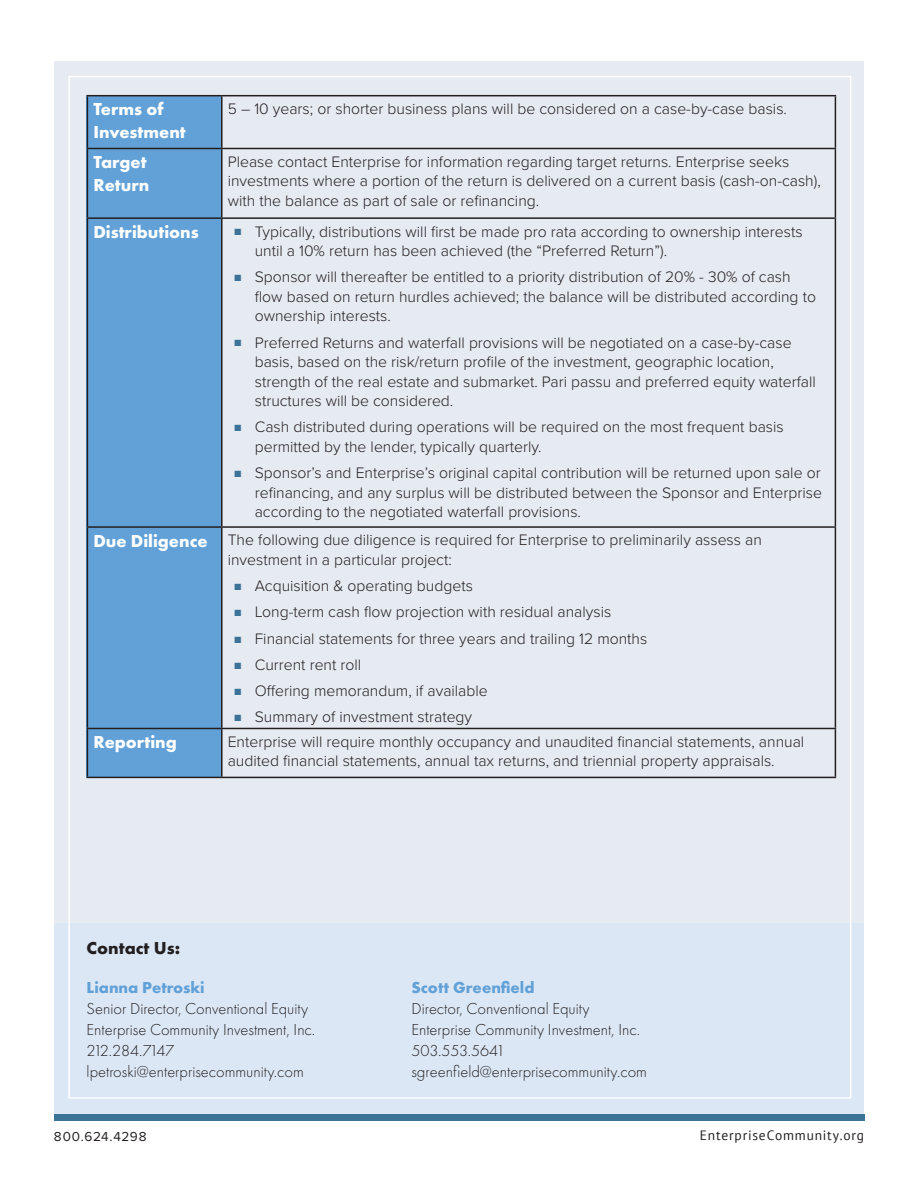
<style>
.page{position:relative;width:918px;height:1188px;background:#fff}
.page>*{position:absolute;margin:0;border:0;box-sizing:border-box;transform-origin:0 0}
.t1{font:700 18px/22.5px "Futura PT";color:#fff}
.t2{font:700 18px "Futura PT";color:#231f20}
.t3{font:300 16.5px/21px "Futura PT";color:#231f20}
.t4{font:700 16.5px "Futura PT";color:#61a1d7}
.t5{font:300 15.75px/19.5px "Proxima Nova";color:#231f20}
.t6{font:13.5px "PT Sans";letter-spacing:.06em;color:#231f20}
.t7{font:13.5px "Proxima Nova";letter-spacing:.05em;color:#231f20}
.s1{color:#3b7297}
.s2{font-family:"Futura PT";font-weight:700;font-size:18px;color:#fff}
</style>
<div class="page">
<div style="left:54px;top:61px;width:810px;height:1053px;background:#e6eaf1"></div>
<div style="left:87px;top:95px;width:135px;height:683px;background:#61a1d7"></div>
<div style="left:54px;top:1114px;width:810px;height:6px;background:#3b7297"></div>
<hr style="left:87px;top:95px;width:135px;height:1px;background:#231f20">
<hr style="left:87px;top:96px;width:1px;height:52px;background:#231f20">
<hr style="left:222px;top:95px;width:614px;height:1px;background:#231f20">
<hr style="left:221px;top:96px;width:2px;height:52px;background:#231f20">
<hr style="left:835px;top:96px;width:1px;height:52px;background:#231f20">
<hr style="left:87px;top:148px;width:135px;height:1px;background:#231f20">
<hr style="left:87px;top:149px;width:1px;height:68px;background:#231f20">
<hr style="left:222px;top:148px;width:614px;height:1px;background:#231f20">
<hr style="left:221px;top:149px;width:2px;height:68px;background:#231f20">
<hr style="left:835px;top:149px;width:1px;height:68px;background:#231f20">
<hr style="left:87px;top:217px;width:135px;height:2px;background:#231f20">
<hr style="left:87px;top:219px;width:1px;height:307px;background:#231f20">
<hr style="left:222px;top:217px;width:614px;height:2px;background:#231f20">
<hr style="left:221px;top:219px;width:2px;height:307px;background:#231f20">
<hr style="left:835px;top:219px;width:1px;height:307px;background:#231f20">
<hr style="left:87px;top:526px;width:135px;height:2px;background:#231f20">
<hr style="left:87px;top:528px;width:1px;height:200px;background:#231f20">
<hr style="left:222px;top:526px;width:614px;height:2px;background:#231f20">
<hr style="left:221px;top:528px;width:2px;height:200px;background:#231f20">
<hr style="left:835px;top:528px;width:1px;height:200px;background:#231f20">
<hr style="left:87px;top:728px;width:135px;height:1px;background:#231f20">
<hr style="left:87px;top:729px;width:1px;height:48px;background:#231f20">
<hr style="left:222px;top:728px;width:614px;height:1px;background:#231f20">
<hr style="left:221px;top:729px;width:2px;height:48px;background:#231f20">
<hr style="left:835px;top:729px;width:1px;height:48px;background:#231f20">
<hr style="left:87px;top:777px;width:135px;height:1px;background:#231f20">
<hr style="left:222px;top:777px;width:614px;height:1px;background:#231f20">
<div style="left:54px;top:923px;width:810px;height:191px;background:#dbe7f5"></div>
<p class="t1" style="left:93px;top:98px;width:94px">Terms of<br>Investment</p>
<p class="t5" style="left:228px;top:98px;width:561px">5 – 10 years; or shorter business plans will be considered on a case-by-case basis.</p>
<p class="t1" style="left:93px;top:151px;width:57px">Target<br>Return</p>
<p class="t5" style="left:228px;top:151px;width:595px">Please contact Enterprise for information regarding target returns. Enterprise seeks investments where a portion of the return is delivered on a current basis (cash-on-cash), with the balance as part of sale or refinancing.</p>
<p class="t1" style="left:93px;top:220px;width:107px">Distributions</p>
<p class="t5" style="left:255px;top:221px;width:549px;text-indent:-20px"><span class="s1">■</span> Typically, distributions will first be made pro rata according to ownership interests until a 10% return has been achieved (the “Preferred Return”).</p>
<p class="t5" style="left:255px;top:266px;width:563px;text-indent:-20px"><span class="s1">■</span> Sponsor will thereafter be entitled to a priority distribution of 20% - 30% of cash flow based on return hurdles achieved; the balance will be distributed according to ownership interests.</p>
<p class="t5" style="left:255px;top:332px;width:563px;text-indent:-20px"><span class="s1">■</span> Preferred Returns and waterfall provisions will be negotiated on a case-by-case basis, based on the risk/return profile of the investment, geographic location, strength of the real estate and submarket. Pari passu and preferred equity waterfall structures will be considered.</p>
<p class="t5" style="left:255px;top:416px;width:530px;text-indent:-20px"><span class="s1">■</span> Cash distributed during operations will be required on the most frequent basis permitted by the lender, typically quarterly.</p>
<p class="t5" style="left:255px;top:462px;width:569px;text-align:justify;text-indent:-20px"><span class="s1">■</span> Sponsor’s and Enterprise’s original capital contribution will be returned upon sale or refinancing, and any surplus will be distributed between the Sponsor and Enterprise according to the negotiated waterfall provisions.</p>
<p class="t5" style="left:228px;top:530px;width:536px;text-indent:-134px"><span class="s2">Due Diligence</span> The following due diligence is required for Enterprise to preliminarily assess an investment in a particular project:</p>
<p class="t5" style="left:235px;top:575px;width:240px"><span class="s1">■</span> Acquisition &amp; operating budgets</p>
<p class="t5" style="left:235px;top:602px;width:378px"><span class="s1">■</span> Long-term cash flow projection with residual analysis</p>
<p class="t5" style="left:235px;top:628px;width:414px"><span class="s1">■</span> Financial statements for three years and trailing 12 months</p>
<p class="t5" style="left:235px;top:654px;width:128px"><span class="s1">■</span> Current rent roll</p>
<p class="t5" style="left:235px;top:680px;width:255px"><span class="s1">■</span> Offering memorandum, if available</p>
<p class="t5" style="left:235px;top:707px;width:239px"><span class="s1">■</span> Summary of investment strategy</p>
<p class="t1" style="left:93px;top:730px;width:85px">Reporting</p>
<p class="t5" style="left:228px;top:731px;width:578px">Enterprise will require monthly occupancy and unaudited financial statements, annual audited financial statements, annual tax returns, and triennial property appraisals.</p>
<p class="t2" style="left:87px;top:937px;width:95px">Contact Us:</p>
<p class="t4" style="left:87px;top:977px;width:119px">Lianna Petroski</p>
<p class="t3" style="left:87px;top:998px;width:230px">Senior Director, Conventional Equity Enterprise Community Investment, Inc.<br>212.284.7147 lpetroski@enterprisecommunity.com</p>
<p class="t4" style="left:411px;top:977px;width:125px">Scott Greenfield</p>
<p class="t3" style="left:411px;top:998px;width:237px">Director, Conventional Equity<br>Enterprise Community Investment, Inc.<br>503.553.5641 sgreenfield@enterprisecommunity.com</p>
<p class="t7" style="left:54px;top:1126px;width:94px">800.624.4298</p>
<p class="t6" style="left:700px;top:1127px;width:166px">EnterpriseCommunity.org</p>
</div>
